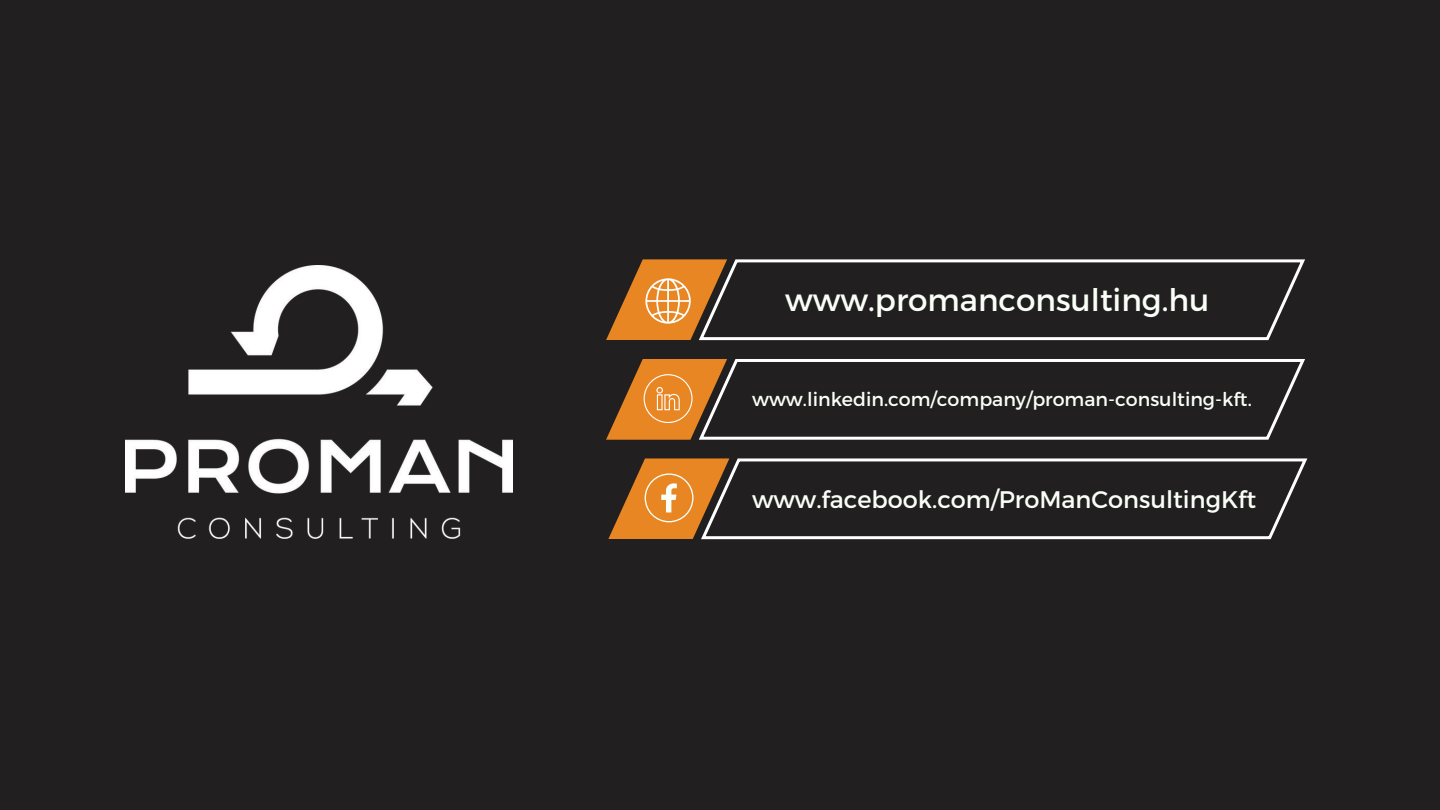
<style>
.page{position:relative;width:1440px;height:810px;background:#211f20}
.page>*{position:absolute;margin:0;border:0;box-sizing:border-box;transform-origin:0 0}
.t1{font:31px "Montserrat";color:#f9fff7}
.t2{font:24px "Montserrat";color:#f9fff7}
.t3{font:19px "Montserrat";color:#f9fff7}
</style>
<div class="page">
<svg style="left:727px;top:259px;width:578px;height:81px"></svg>
<svg style="left:606px;top:259px;width:121px;height:81px"></svg>
<svg style="left:727px;top:359px;width:578px;height:81px"></svg>
<svg style="left:606px;top:359px;width:121px;height:81px"></svg>
<svg style="left:729px;top:458px;width:578px;height:81px"></svg>
<svg style="left:608px;top:458px;width:121px;height:81px"></svg>
<img style="left:126px;top:265px;width:387px;height:274px">
<h1 class="t1" style="left:785px;top:280px;width:426px">www.promanconsulting.hu</h1>
<p class="t3" style="left:752px;top:387px;width:501px">www.linkedin.com/company/proman-consulting-kft.</p>
<p class="t2" style="left:752px;top:484px;width:506px">www.facebook.com/ProManConsultingKft</p>
</div>
